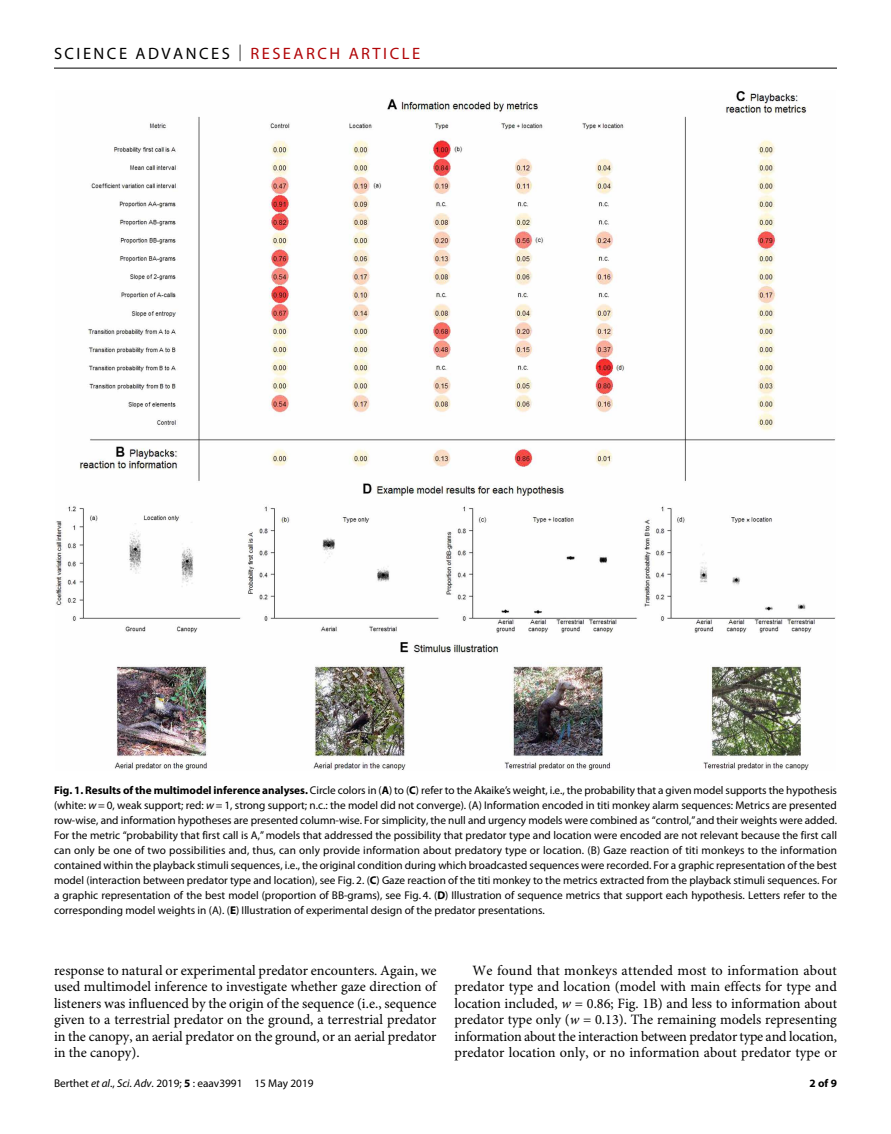
<style>
.page{position:relative;width:891px;height:1134px;background:#fff}
.page>*{position:absolute;margin:0;border:0;box-sizing:border-box;transform-origin:0 0}
.t1{font:16.5px "Myriad Pro";letter-spacing:.15em;color:#000}
.t2{font:14.25px/16.5px "Minion Pro";color:#000;text-align:justify}
.t3{font:11.25px/15px "Myriad Pro";color:#000;text-align:justify}
.t4{font:700 11.25px "Myriad Pro";color:#000}
.s1{font-weight:300}
.s2{color:#b10508}
.s3{font-weight:700}
.s4{font-style:italic}
</style>
<div class="page">
<hr style="left:54px;top:68px;width:783px;height:1px;background:#000">
<img style="left:55px;top:91px;width:781px;height:680px">
<h1 class="t1" style="left:54px;top:40px;width:368px">SCIENCE ADVANCES <span class="s1">|</span> <span class="s2">RESEARCH ARTICLE</span></h1>
<p class="t3" style="left:54px;top:783px;width:785px"><span class="s3">Fig. 1. Results of the multimodel inference analyses.</span> Circle colors in (<span class="s3">A</span>) to (<span class="s3">C</span>) refer to the Akaike’s weight, i.e., the probability that a given model supports the hypothesis (white: <span class="s4">w</span> = 0, weak support; red: <span class="s4">w</span> = 1, strong support; n.c.: the model did not converge). (A) Information encoded in titi monkey alarm sequences: Metrics are presented row-wise, and information hypotheses are presented column-wise. For simplicity, the null and urgency models were combined as “control,” and their weights were added.<br>For the metric “probability that first call is A,” models that addressed the possibility that predator type and location were encoded are not relevant because the first call can only be one of two possibilities and, thus, can only provide information about predatory type or location. (B) Gaze reaction of titi monkeys to the information contained within the playback stimuli sequences, i.e., the original condition during which broadcasted sequences were recorded. For a graphic representation of the best model (interaction between predator type and location), see Fig. 2. (<span class="s3">C</span>) Gaze reaction of the titi monkey to the metrics extracted from the playback stimuli sequences. For a graphic representation of the best model (proportion of BB-grams), see Fig. 4. (<span class="s3">D</span>) Illustration of sequence metrics that support each hypothesis. Letters refer to the corresponding model weights in (A). (<span class="s3">E</span>) Illustration of experimental design of the predator presentations.</p>
<p class="t2" style="left:54px;top:963px;width:384px">response to natural or experimental predator encounters. Again, we used multimodel inference to investigate whether gaze direction of listeners was influenced by the origin of the sequence (i.e., sequence given to a terrestrial predator on the ground, a terrestrial predator in the canopy, an aerial predator on the ground, or an aerial predator in the canopy).</p>
<p class="t2" style="left:454px;top:964px;width:384px;text-indent:18px">We found that monkeys attended most to information about predator type and location (model with main effects for type and location included, <span class="s4">w</span> = 0.86; Fig. 1B) and less to information about predator type only (<span class="s4">w</span> = 0.13). The remaining models representing information about the interaction between predator type and location, predator location only, or no information about predator type or</p>
<p class="t3" style="left:54px;top:1076px;width:261px">Berthet <span class="s4">et al</span>., <span class="s4">Sci. Adv.</span> 2019; <span class="s3">5</span> : eaav3991 15 May 2019</p>
<p class="t4" style="left:810px;top:1074px;width:29px">2 of 9</p>
</div>
